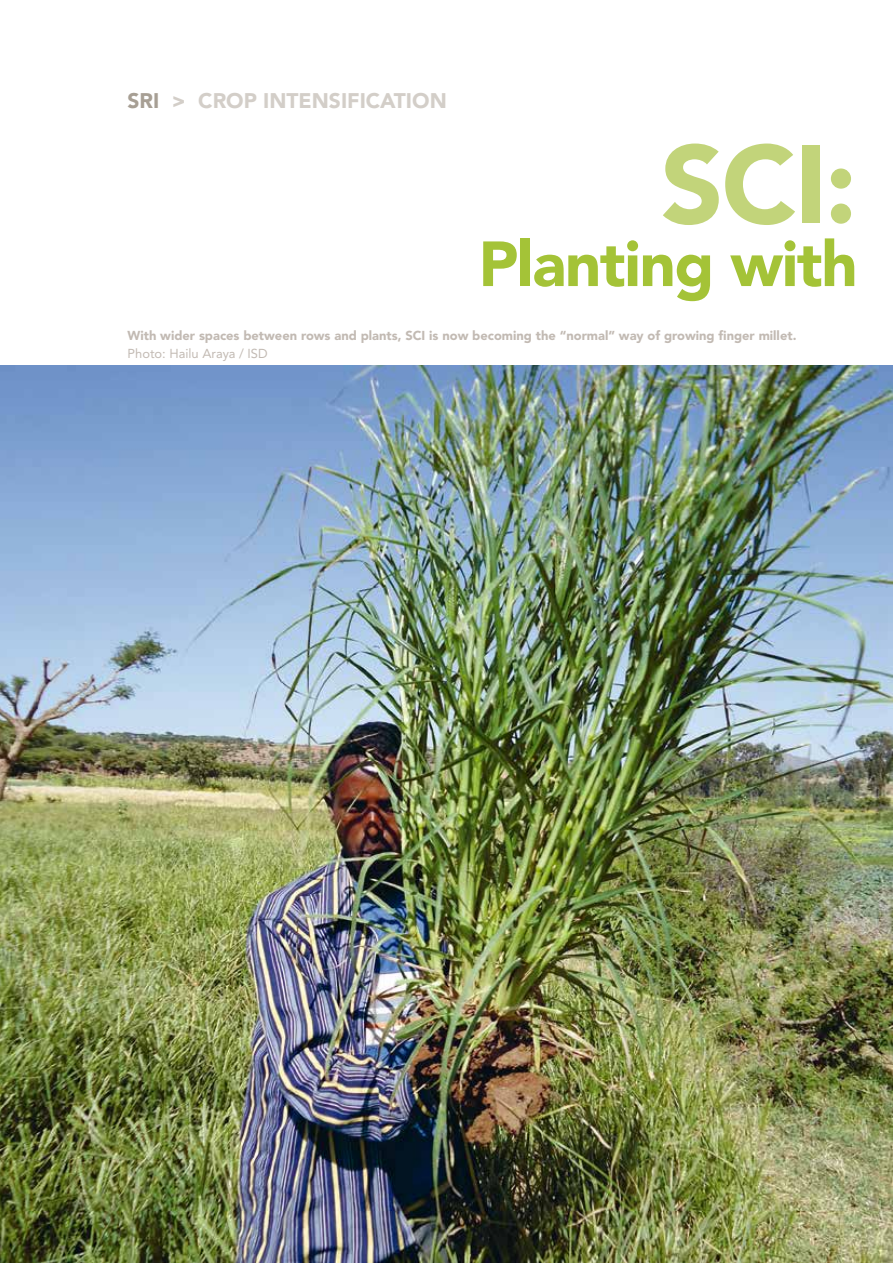
<style>
.page{position:relative;width:893px;height:1263px;background:#fff}
.page>*{position:absolute;margin:0;border:0;box-sizing:border-box;transform-origin:0 0}
.t1{font:900 109.5px "Avenir LT Std";color:#c2d47a}
.t2{font:900 63px "Avenir LT Std";letter-spacing:-.02em;color:#a4c337}
.t3{font:900 21px "Avenir LT Std";color:#d3cec8}
.t4{font:900 12.9px "Avenir LT Std";color:#c2bab3}
.t5{font:12.9px "Avenir LT Std";color:#c2bab3}
.s1{color:#a79f94}
</style>
<div class="page">
<img style="left:0;top:366px;width:892px;height:897px">
<h3 class="t3" style="left:128px;top:88px;width:321px"><span class="s1">SRI</span> &gt; CROP INTENSIFICATION</h3>
<h1 class="t1" style="left:661px;top:119px;width:198px">SCI:</h1>
<h2 class="t2" style="left:479px;top:226px;width:380px">Planting with</h2>
<p class="t4" style="left:128px;top:327px;width:670px">With wider spaces between rows and plants, SCI is now becoming the “normal” way of growing finger millet.</p>
<p class="t5" style="left:128px;top:345px;width:142px">Photo: Hailu Araya / ISD</p>
</div>
